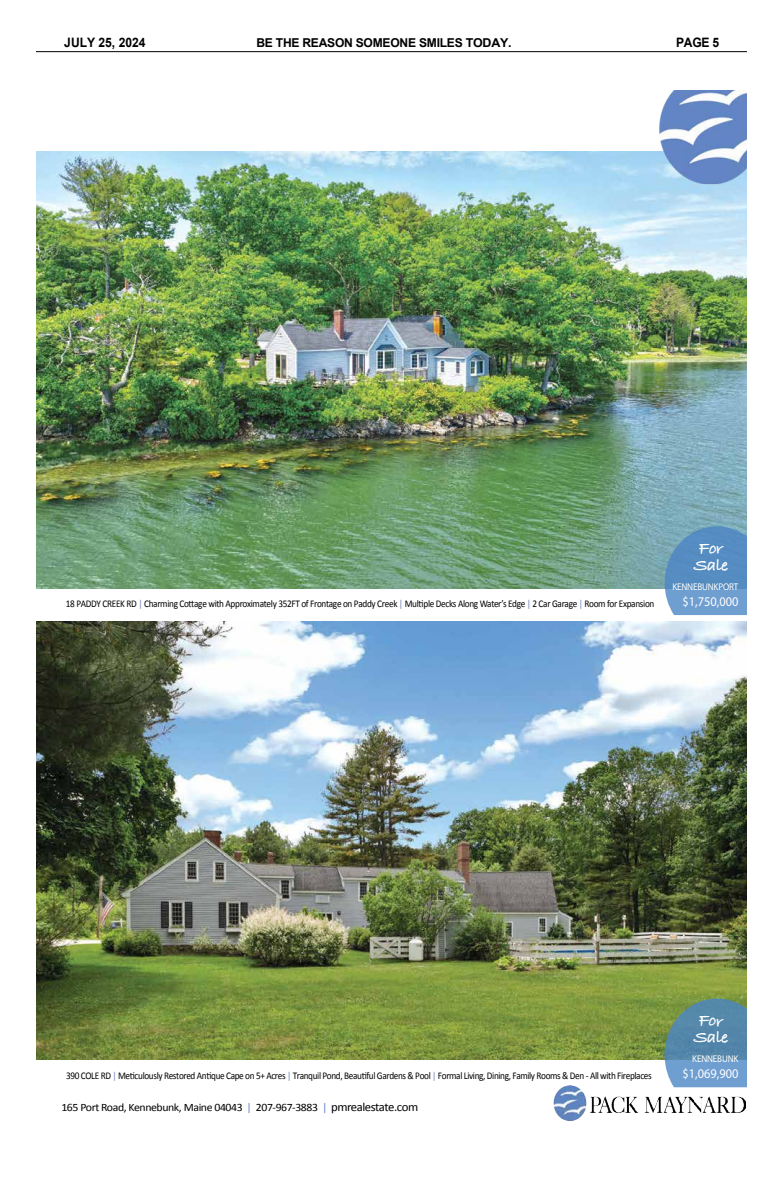
<style>
.page{position:relative;width:783px;height:1188px;background:#fff}
.page>*{position:absolute;margin:0;border:0;box-sizing:border-box;transform-origin:0 0}
.t1{font:700 17.4px/16.4px "Bradley Hand ITCTT";letter-spacing:-.04em;color:#fff;scale:1.08 1}
.t2{font:13.3px "Myriad Pro";color:#fff;scale:.93 1}
.t3{font:700 13px "Arial";color:#000;scale:.93 1}
.t4{font:700 12.2px "Arial";letter-spacing:-.02em;color:#000}
.t5{font:11.3px "Calibri";letter-spacing:-.035em;color:#000;scale:1.05 1}
.t6{font:10.3px "Calibri";letter-spacing:-.04em;color:#000;scale:.9 1}
.t7{font:9.7px "Myriad Pro";letter-spacing:-.015em;color:#fff;scale:.93 1}
.s1{color:#6a81bb}
.s2{color:#6286c4}
.s3{font-size:12.3px}
</style>
<div class="page">
<hr style="left:36px;top:51px;width:711px;height:1px;background:#000">
<img style="left:36px;top:152px;width:711px;height:436px">
<img style="left:36px;top:621px;width:711px;height:438px">
<img style="left:648px;top:90px;width:99px;height:104px">
<img style="left:591px;top:1096px;width:154px;height:17px">
<img style="left:553px;top:1085px;width:38px;height:36px">
<svg style="left:665px;top:999px;width:82px;height:88px;background:#6190ac"></svg>
<svg style="left:665px;top:526px;width:82px;height:89px;background:#6295c5"></svg>
<p class="t3" style="left:64px;top:34px;width:89px">JULY 25, 2024</p>
<p class="t4" style="left:256px;top:35px;width:257px">BE THE REASON SOMEONE SMILES TODAY.</p>
<p class="t3" style="left:676px;top:34px;width:48px">PAGE 5</p>
<p class="t6" style="left:66px;top:596px;width:655px">18 PADDY CREEK RD <span class="s1">|</span> Charming Cottage with Approximately 352FT of Frontage on Paddy Creek <span class="s1">|</span> Multiple Decks Along Water’s Edge <span class="s1">|</span> 2 Car Garage <span class="s1">|</span> Room for Expansion</p>
<h1 class="t1" style="left:694px;top:539px;width:34px">For<br>Sale</h1>
<p class="t7" style="left:672px;top:580px;width:72px">KENNEBUNKPORT</p>
<p class="t2" style="left:682px;top:593px;width:62px">$1,750,000</p>
<p class="t6" style="left:66px;top:1068px;width:652px">390 COLE RD <span class="s1">|</span> Meticulously Restored Antique Cape on 5+ Acres <span class="s1">|</span> Tranquil Pond, Beautiful Gardens &amp; Pool <span class="s1">|</span> Formal Living, Dining, Family Rooms &amp; Den - All with Fireplaces</p>
<p class="t5" style="left:61px;top:1099px;width:341px">165 Port Road, Kennebunk, Maine 04043 <span class="s2">|</span> 207-967-3883 <span class="s2">|</span> <span class="s3">pmrealestate.com</span></p>
<h1 class="t1" style="left:694px;top:1012px;width:34px">For<br>Sale</h1>
<p class="t7" style="left:692px;top:1053px;width:51px">KENNEBUNK</p>
<p class="t2" style="left:682px;top:1065px;width:62px">$1,069,900</p>
</div>
